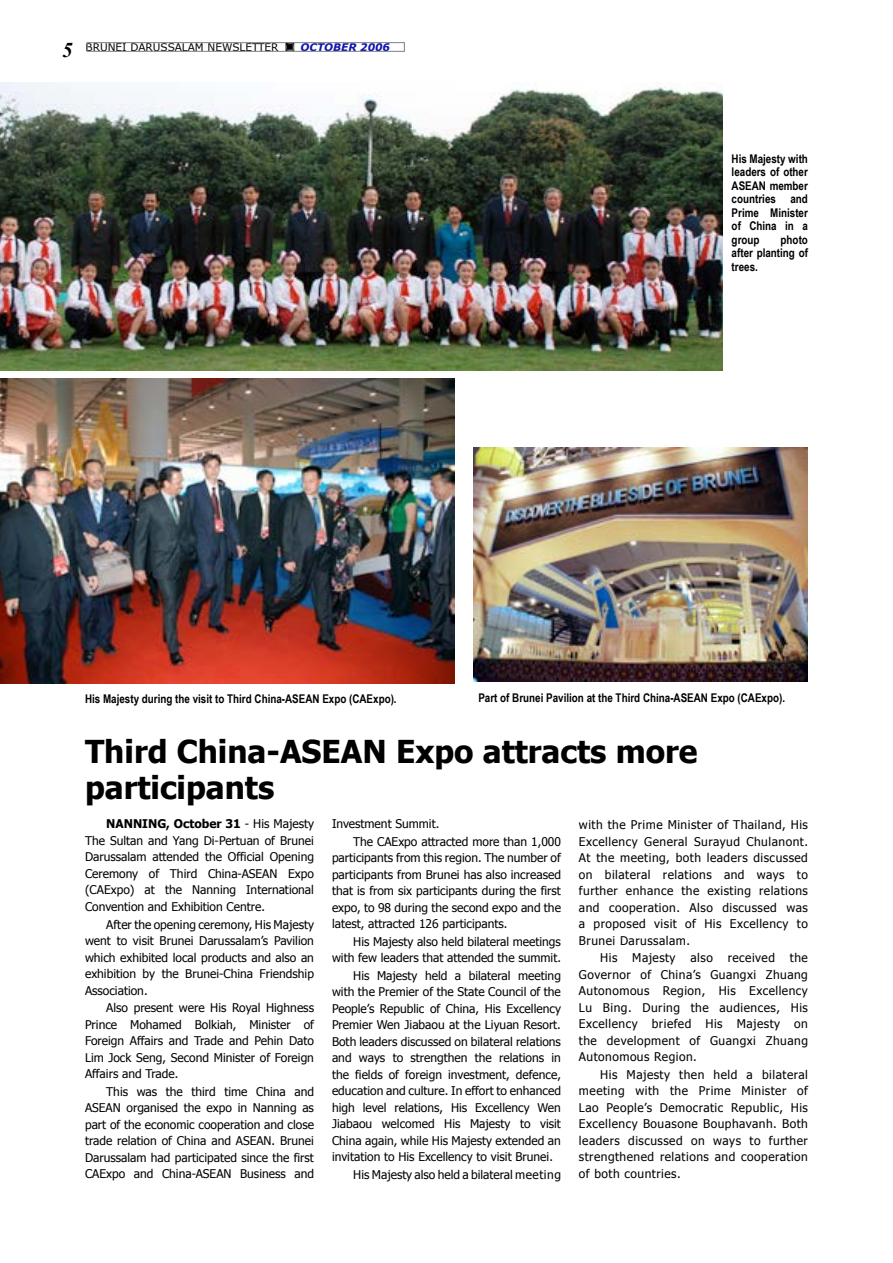
<style>
.page{position:relative;width:893px;height:1263px;background:#fff}
.page>*{position:absolute;margin:0;border:0;box-sizing:border-box;transform-origin:0 0}
.t1{font:700 31.5px/36px "Tahoma";color:#000}
.t2{font:italic 700 21px "Times New Roman";color:#000}
.t3{font:12px/16.5px "Tahoma";color:#000;text-align:justify}
.t4{font:700 12px/13.5px "Arial Narrow";color:#000;text-align:justify}
.t5{font:10.5px "Verdana";color:#000}
.t6{font:italic 700 10.5px "Verdana";color:#0e14ac}
.s1{font-weight:700}
</style>
<div class="page">
<svg style="left:286px;top:43px;width:7px;height:7px"></svg>
<div style="left:87px;top:42px;width:318px;height:10px;border:1px solid #7e8083"></div>
<img style="left:474px;top:448px;width:334px;height:233px">
<img style="left:0;top:378px;width:454px;height:305px">
<img style="left:0;top:82px;width:723px;height:288px">
<h2 class="t2" style="left:62px;top:35px;width:12px">5</h2>
<p class="t5" style="left:86px;top:40px;width:194px">BRUNEI DARUSSALAM NEWSLETTER</p>
<p class="t6" style="left:301px;top:40px;width:91px">OCTOBER 2006</p>
<p class="t4" style="left:732px;top:151px;width:78px">His Majesty with leaders of other ASEAN member countries and Prime Minister of China in a group</p>
<p class="t4" style="left:732px;top:232px;width:78px;text-indent:49px">photo after planting of trees.</p>
<p class="t4" style="left:85px;top:691px;width:313px">His Majesty during the visit to Third China-ASEAN Expo (CAExpo).</p>
<p class="t4" style="left:478px;top:690px;width:308px">Part of Brunei Pavilion at the Third China-ASEAN Expo (CAExpo).</p>
<h1 class="t1" style="left:85px;top:731px;width:614px">Third China-ASEAN Expo attracts more participants</h1>
<p class="t3" style="left:332px;top:815px;width:109px">Investment Summit.</p>
<p class="t3" style="left:353px;top:832px;width:209px">The CAExpo attracted more than 1,000</p>
<p class="t3" style="left:332px;top:849px;width:230px">participants from this region. The number of</p>
<p class="t3" style="left:332px;top:865px;width:230px">participants from Brunei has also increased</p>
<p class="t3" style="left:332px;top:882px;width:230px">that is from six participants during the first</p>
<p class="t3" style="left:332px;top:898px;width:230px">expo, to 98 during the second expo and the</p>
<p class="t3" style="left:332px;top:915px;width:177px">latest, attracted 126 participants.</p>
<p class="t3" style="left:353px;top:932px;width:209px">His Majesty also held bilateral meetings</p>
<p class="t3" style="left:332px;top:949px;width:230px">with few leaders that attended the summit.</p>
<p class="t3" style="left:353px;top:967px;width:209px">His Majesty held a bilateral meeting</p>
<p class="t3" style="left:332px;top:983px;width:230px">with the Premier of the State Council of the</p>
<p class="t3" style="left:332px;top:1000px;width:230px">People’s Republic of China, His Excellency</p>
<p class="t3" style="left:332px;top:1016px;width:230px">Premier Wen Jiabaou at the Liyuan Resort.</p>
<p class="t3" style="left:332px;top:1033px;width:230px">Both leaders discussed on bilateral relations</p>
<p class="t3" style="left:332px;top:1049px;width:230px">and ways to strengthen the relations in</p>
<p class="t3" style="left:332px;top:1066px;width:230px">the fields of foreign investment, defence,</p>
<p class="t3" style="left:332px;top:1082px;width:230px">education and culture. In effort to enhanced</p>
<p class="t3" style="left:332px;top:1099px;width:230px">high level relations, His Excellency Wen</p>
<p class="t3" style="left:332px;top:1115px;width:230px">Jiabaou welcomed His Majesty to visit</p>
<p class="t3" style="left:332px;top:1132px;width:230px">China again, while His Majesty extended an</p>
<p class="t3" style="left:332px;top:1148px;width:222px">invitation to His Excellency to visit Brunei.</p>
<p class="t3" style="left:353px;top:1166px;width:209px">His Majesty also held a bilateral meeting</p>
<p class="t3" style="left:85px;top:815px;width:230px;text-indent:21px"><span class="s1">NANNING, October 31</span> - His Majesty The Sultan and Yang Di-Pertuan of Brunei Darussalam attended the Official Opening Ceremony of Third China-ASEAN Expo (CAExpo) at the Nanning International Convention and Exhibition Centre.</p>
<p class="t3" style="left:85px;top:915px;width:230px;text-indent:21px">After the opening ceremony, His Majesty went to visit Brunei Darussalam’s Pavilion which exhibited local products and also an exhibition by the Brunei-China Friendship Association.</p>
<p class="t3" style="left:85px;top:999px;width:230px;text-indent:21px">Also present were His Royal Highness Prince Mohamed Bolkiah, Minister of Foreign Affairs and Trade and Pehin Dato Lim Jock Seng, Second Minister of Foreign Affairs and Trade.</p>
<p class="t3" style="left:85px;top:1082px;width:230px;text-indent:21px">This was the third time China and ASEAN organised the expo in Nanning as part of the economic cooperation and close trade relation of China and ASEAN. Brunei Darussalam had participated since the first CAExpo and China-ASEAN Business and</p>
<p class="t3" style="left:579px;top:816px;width:230px">with the Prime Minister of Thailand, His Excellency General Surayud Chulanont.<br>At the meeting, both leaders discussed on bilateral relations and ways to further enhance the existing relations and cooperation. Also discussed was a proposed visit of His Excellency to Brunei Darussalam.</p>
<p class="t3" style="left:579px;top:949px;width:230px;text-indent:21px">His Majesty also received the Governor of China’s Guangxi Zhuang Autonomous Region, His Excellency Lu Bing. During the audiences, His Excellency briefed His Majesty on the development of Guangxi Zhuang Autonomous Region.</p>
<p class="t3" style="left:579px;top:1066px;width:230px;text-indent:21px">His Majesty then held a bilateral meeting with the Prime Minister of Lao People’s Democratic Republic, His Excellency Bouasone Bouphavanh. Both leaders discussed on ways to further strengthened relations and cooperation of both countries.</p>
</div>
